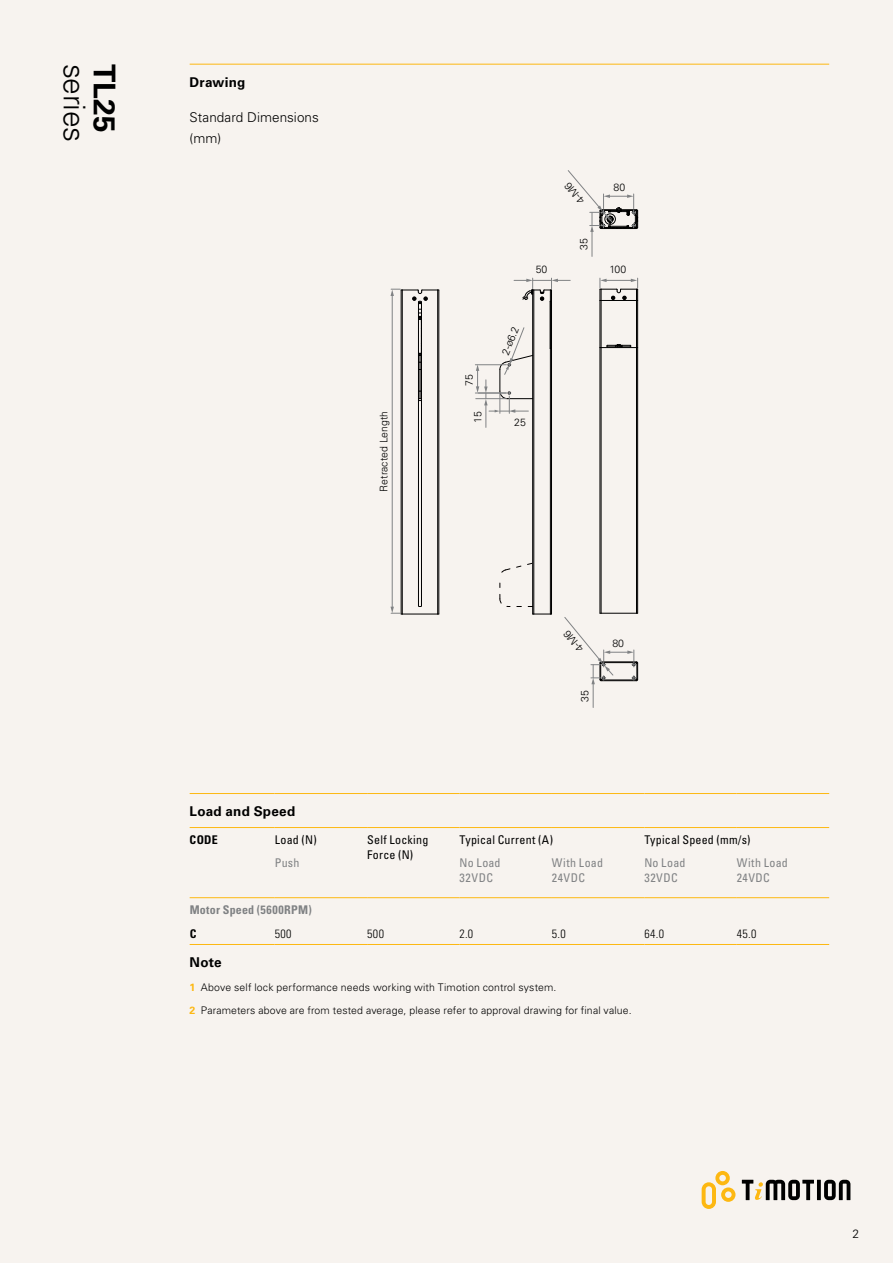
<style>
.page{position:relative;width:893px;height:1263px;background:#f7f3ef}
.page>*{position:absolute;margin:0;border:0;box-sizing:border-box;transform-origin:0 0}
.t1{font:300 30px "Univers LT Std";letter-spacing:-.015em;color:#000}
.t2{font:700 30px "Univers LT Std";color:#000}
.t3{font:700 13.5px "Univers LT Std";letter-spacing:.015em;color:#000}
.t4{font:300 13.5px/21px "Univers LT Std";letter-spacing:.005em;color:#000}
.t5{font:condensed 12px/15px "Univers LT Std";letter-spacing:.015em;color:#000}
.t6{font:condensed 12px/15px "Univers LT Std";letter-spacing:.04em;color:#808284}
.t7{font:300 condensed 12px "Univers LT Std";letter-spacing:.04em;color:#000}
.t8{font:700 condensed 12px "Univers LT Std";letter-spacing:.025em;color:#808284}
.t9{font:700 condensed 12px "Univers LT Std";color:#000}
.t10{font:300 12px "Univers LT Std";color:#000}
.t11{font:300 10.5px "Univers LT Std";letter-spacing:.01em;color:#000}
.s1{font-weight:700;color:#fdb812}
</style>
<div class="page">
<svg style="left:702px;top:1171px;width:33px;height:38px"></svg>
<svg style="left:817px;top:1180px;width:4px;height:20px"></svg>
<svg style="left:824px;top:1180px;width:26px;height:20px"></svg>
<svg style="left:742px;top:1180px;width:72px;height:20px"></svg>
<hr style="left:190px;top:64px;width:639px;height:1px;background:#fdb812">
<hr style="left:190px;top:793px;width:85px;height:1px;background:#fdb812">
<hr style="left:275px;top:793px;width:92px;height:1px;background:#fdb812">
<hr style="left:367px;top:793px;width:92px;height:1px;background:#fdb812">
<hr style="left:459px;top:793px;width:93px;height:1px;background:#fdb812">
<hr style="left:552px;top:793px;width:92px;height:1px;background:#fdb812">
<hr style="left:644px;top:793px;width:93px;height:1px;background:#fdb812">
<hr style="left:737px;top:793px;width:92px;height:1px;background:#fdb812">
<hr style="left:190px;top:827px;width:85px;height:1px;background:#fdb812">
<hr style="left:275px;top:827px;width:92px;height:1px;background:#fdb812">
<hr style="left:367px;top:827px;width:92px;height:1px;background:#fdb812">
<hr style="left:459px;top:827px;width:93px;height:1px;background:#fdb812">
<hr style="left:552px;top:827px;width:92px;height:1px;background:#fdb812">
<hr style="left:644px;top:827px;width:93px;height:1px;background:#fdb812">
<hr style="left:737px;top:827px;width:92px;height:1px;background:#fdb812">
<hr style="left:190px;top:897px;width:85px;height:1px;background:#fdb812">
<hr style="left:275px;top:897px;width:92px;height:1px;background:#fdb812">
<hr style="left:367px;top:897px;width:92px;height:1px;background:#fdb812">
<hr style="left:459px;top:897px;width:93px;height:1px;background:#fdb812">
<hr style="left:552px;top:897px;width:92px;height:1px;background:#fdb812">
<hr style="left:644px;top:897px;width:93px;height:1px;background:#fdb812">
<hr style="left:737px;top:897px;width:92px;height:1px;background:#fdb812">
<hr style="left:190px;top:944px;width:85px;height:1px;background:#fdb812">
<hr style="left:275px;top:944px;width:92px;height:1px;background:#fdb812">
<hr style="left:367px;top:944px;width:92px;height:1px;background:#fdb812">
<hr style="left:459px;top:944px;width:93px;height:1px;background:#fdb812">
<hr style="left:552px;top:944px;width:92px;height:1px;background:#fdb812">
<hr style="left:644px;top:944px;width:93px;height:1px;background:#fdb812">
<hr style="left:737px;top:944px;width:92px;height:1px;background:#fdb812">
<hr style="left:551px;top:301px;width:1px;height:47px;background:#000">
<hr style="left:550px;top:301px;width:1px;height:47px;background:#000">
<hr style="left:550px;top:348px;width:1px;height:266px;background:#000">
<hr style="left:533px;top:290px;width:1px;height:324px;background:#000">
<hr style="left:532px;top:290px;width:1px;height:324px;background:#000">
<hr style="left:551px;top:348px;width:1px;height:266px;background:#000">
<svg style="left:533px;top:614px;width:18px;height:1px"></svg>
<hr style="left:401px;top:290px;width:1px;height:324px;background:#000">
<hr style="left:402px;top:290px;width:1px;height:324px;background:#000">
<hr style="left:437px;top:290px;width:1px;height:324px;background:#000">
<hr style="left:418px;top:302px;width:1px;height:304px;background:#000">
<hr style="left:421px;top:302px;width:1px;height:304px;background:#000">
<hr style="left:402px;top:614px;width:36px;height:1px;background:#000">
<hr style="left:439px;top:290px;width:1px;height:324px;background:#000">
<svg style="left:419px;top:343px;width:2px;height:58px"></svg>
<hr style="left:637px;top:300px;width:1px;height:48px;background:#000">
<hr style="left:636px;top:300px;width:1px;height:48px;background:#000">
<hr style="left:601px;top:300px;width:1px;height:48px;background:#000">
<hr style="left:600px;top:300px;width:1px;height:48px;background:#000">
<hr style="left:636px;top:348px;width:1px;height:265px;background:#000">
<hr style="left:637px;top:348px;width:1px;height:265px;background:#000">
<hr style="left:601px;top:348px;width:1px;height:265px;background:#000">
<hr style="left:600px;top:348px;width:1px;height:265px;background:#000">
<svg style="left:600px;top:344px;width:38px;height:4px"></svg>
<svg style="left:499px;top:563px;width:34px;height:44px"></svg>
<hr style="left:392px;top:295px;width:1px;height:313px;background:#808284">
<svg style="left:390px;top:607px;width:12px;height:8px"></svg>
<svg style="left:390px;top:289px;width:49px;height:41px"></svg>
<svg style="left:600px;top:278px;width:38px;height:23px"></svg>
<hr style="left:475px;top:393px;width:31px;height:1px;background:#808284">
<hr style="left:475px;top:364px;width:31px;height:1px;background:#808284">
<svg style="left:514px;top:278px;width:56px;height:24px"></svg>
<svg style="left:564px;top:613px;width:74px;height:94px"></svg>
<svg style="left:568px;top:170px;width:70px;height:86px"></svg>
<svg style="left:476px;top:327px;width:57px;height:100px"></svg>
<h1 class="t1" style="left:92px;top:64px;width:80px;rotate:90deg">series</h1>
<h1 class="t2" style="left:122px;top:64px;width:71px;rotate:90deg">TL25</h1>
<p class="t3" style="left:190px;top:74px;width:57px">Drawing</p>
<p class="t4" style="left:190px;top:107px;width:131px">Standard Dimensions (mm)</p>
<p class="t11" style="left:377px;top:492px;width:82px;rotate:-90deg">Retracted Length</p>
<p class="t11" style="left:536px;top:263px;width:13px">50</p>
<p class="t11" style="left:577px;top:206px;width:26px;rotate:-130deg">4-M6</p>
<p class="t11" style="left:577px;top:250px;width:13px;rotate:-90deg">35</p>
<p class="t11" style="left:463px;top:386px;width:13px;rotate:-90deg">75</p>
<p class="t11" style="left:471px;top:423px;width:13px;rotate:-90deg">15</p>
<p class="t11" style="left:499px;top:352px;width:31px;rotate:-68deg">2-ø6.2</p>
<p class="t11" style="left:514px;top:416px;width:13px">25</p>
<p class="t11" style="left:614px;top:181px;width:13px">80</p>
<p class="t11" style="left:609px;top:263px;width:18px">100</p>
<p class="t11" style="left:576px;top:655px;width:26px;rotate:-130deg">4-M6</p>
<p class="t11" style="left:612px;top:637px;width:13px">80</p>
<p class="t11" style="left:578px;top:702px;width:13px;rotate:-90deg">35</p>
<p class="t3" style="left:190px;top:803px;width:107px">Load and Speed</p>
<p class="t9" style="left:190px;top:832px;width:30px">CODE</p>
<p class="t5" style="left:275px;top:832px;width:43px">Load (N)</p>
<p class="t5" style="left:367px;top:832px;width:63px">Self Locking<br>Force (N)</p>
<p class="t5" style="left:460px;top:832px;width:95px">Typical Current (A)</p>
<p class="t5" style="left:644px;top:832px;width:108px">Typical Speed (mm/s)</p>
<p class="t6" style="left:275px;top:855px;width:26px">Push</p>
<p class="t6" style="left:460px;top:855px;width:43px">No Load<br>32VDC</p>
<p class="t6" style="left:552px;top:855px;width:53px">With Load<br>24VDC</p>
<p class="t6" style="left:644px;top:855px;width:43px">No Load<br>32VDC</p>
<p class="t6" style="left:737px;top:855px;width:53px">With Load<br>24VDC</p>
<p class="t8" style="left:190px;top:903px;width:124px">Motor Speed (5600RPM)</p>
<p class="t9" style="left:190px;top:926px;width:8px">C</p>
<p class="t7" style="left:275px;top:926px;width:18px">500</p>
<p class="t7" style="left:367px;top:926px;width:18px">500</p>
<p class="t7" style="left:460px;top:926px;width:15px">2.0</p>
<p class="t7" style="left:552px;top:926px;width:15px">5.0</p>
<p class="t7" style="left:644px;top:926px;width:21px">64.0</p>
<p class="t7" style="left:737px;top:926px;width:21px">45.0</p>
<p class="t3" style="left:190px;top:954px;width:34px">Note</p>
<p class="t11" style="left:190px;top:981px;width:368px"><span class="s1">1</span> Above self lock performance needs working with Timotion control system.</p>
<p class="t11" style="left:190px;top:1004px;width:443px"><span class="s1">2</span> Parameters above are from tested average, please refer to approval drawing for final value.</p>
<p class="t10" style="left:852px;top:1226px;width:8px">2</p>
</div>
